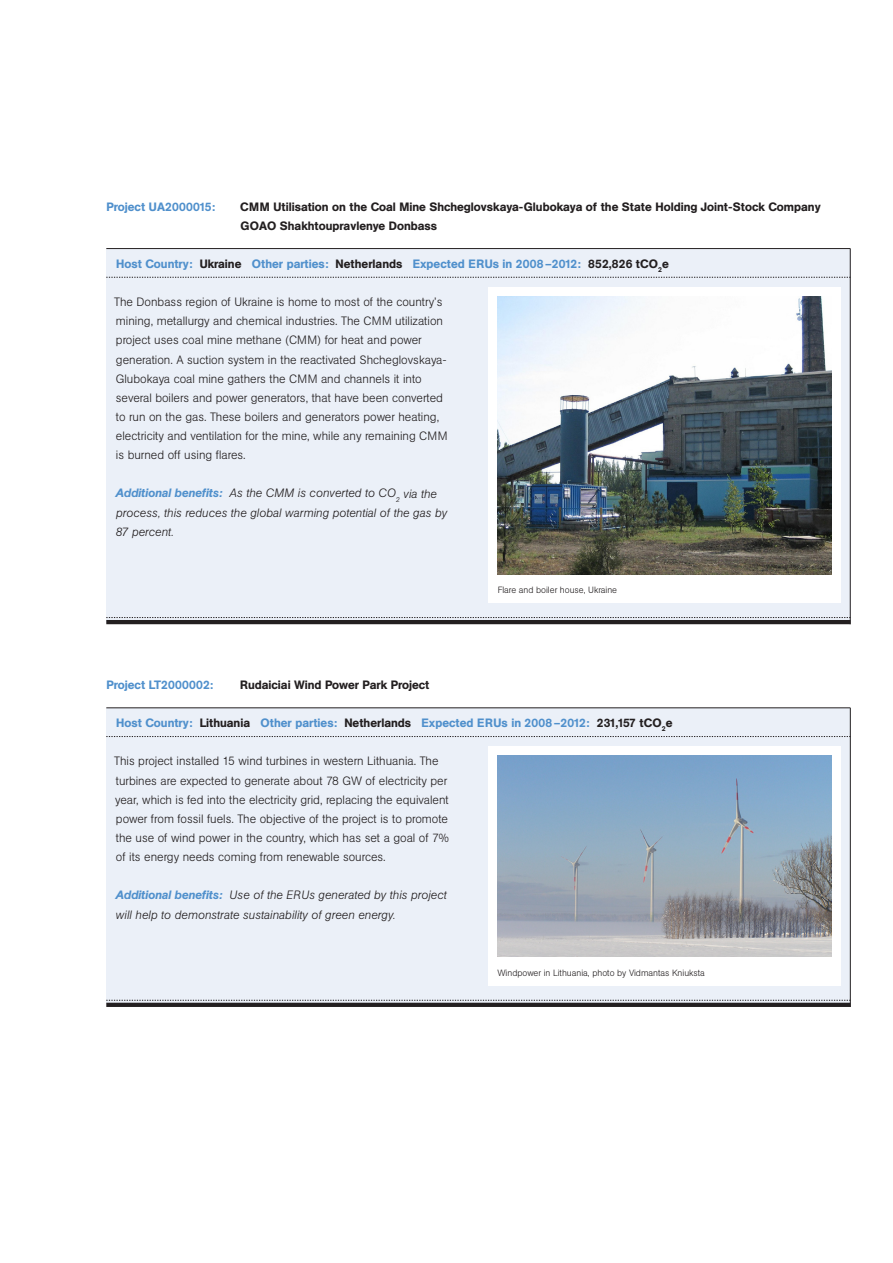
<style>
.page{position:relative;width:893px;height:1263px;background:#fff}
.page>*{position:absolute;margin:0;border:0;box-sizing:border-box;transform-origin:0 0}
.t1{font:300 12px/19.2px "AG Buch BQ";color:#231f20}
.t2{font:italic 300 12px/19.2px "AG Buch BQ";color:#231f20}
.t3{font:500 12px "AG Buch BQ";color:#5090cc}
.t4{font:500 12px/19.2px "AG Buch BQ";color:#231f20}
.t5{font:300 9px "AG Buch BQ";color:#231f20}
.s1{color:#231f20}
.s2{font-weight:500;color:#5090cc}
</style>
<div class="page">
<div style="left:106px;top:249px;width:744px;height:373px;background:#ebf0f8"></div>
<div style="left:488px;top:287px;width:353px;height:316px;background:#fff"></div>
<hr style="left:850px;top:249px;width:1px;height:375px;background:#231f20">
<hr style="left:106px;top:248px;width:744px;height:1px;background:#231f20">
<hr style="left:106px;top:620px;width:744px;height:4px;background:#231f20">
<svg style="left:106px;top:617px;width:744px;height:1px"></svg>
<svg style="left:106px;top:277px;width:744px;height:1px"></svg>
<img style="left:497px;top:297px;width:334px;height:277px">
<div style="left:106px;top:708px;width:744px;height:295px;background:#ebf0f8"></div>
<div style="left:488px;top:746px;width:353px;height:239px;background:#fff"></div>
<img style="left:497px;top:756px;width:334px;height:201px">
<hr style="left:850px;top:708px;width:1px;height:299px;background:#231f20">
<hr style="left:106px;top:1003px;width:744px;height:4px;background:#231f20">
<svg style="left:106px;top:1000px;width:744px;height:1px"></svg>
<svg style="left:106px;top:736px;width:744px;height:1px"></svg>
<hr style="left:106px;top:707px;width:744px;height:1px;background:#231f20">
<p class="t3" style="left:107px;top:199px;width:110px">Project UA2000015:</p>
<p class="t4" style="left:240px;top:197px;width:582px">CMM Utilisation on the Coal Mine Shcheglovskaya-Glubokaya of the State Holding Joint-Stock Company<br>GOAO Shakhtoupravlenye Donbass</p>
<p class="t3" style="left:116px;top:256px;width:554px">Host Country: <span class="s1">Ukraine</span> Other parties: <span class="s1">Netherlands</span> Expected ERUs in 2008–2012: <span class="s1">852,826 tCO</span><sub>2</sub><span class="s1">e</span></p>
<p class="t1" style="left:114px;top:292px;width:335px">The Donbass region of Ukraine is home to most of the country’s mining, metallurgy and chemical industries. The CMM utilization project uses coal mine methane (CMM) for heat and power generation. A suction system in the reactivated Shcheglovskaya-Glubokaya coal mine gathers the CMM and channels it into several boilers and power generators, that have been converted to run on the gas. These boilers and generators power heating, electricity and ventilation for the mine, while any remaining CMM is burned off using flares.</p>
<p class="t2" style="left:115px;top:484px;width:333px"><span class="s2">Additional benefits:</span> As the CMM is converted to CO<sub>2</sub> via the process, this reduces the global warming potential of the gas by<br>87 percent.</p>
<p class="t5" style="left:498px;top:585px;width:121px">Flare and boiler house, Ukraine</p>
<p class="t3" style="left:107px;top:677px;width:108px">Project LT2000002:</p>
<p class="t4" style="left:240px;top:675px;width:191px">Rudaiciai Wind Power Park Project</p>
<p class="t3" style="left:116px;top:716px;width:558px">Host Country: <span class="s1">Lithuania</span> Other parties: <span class="s1">Netherlands</span> Expected ERUs in 2008–2012: <span class="s1">231,157 tCO</span><sub>2</sub><span class="s1">e</span></p>
<p class="t1" style="left:114px;top:752px;width:336px">This project installed 15 wind turbines in western Lithuania. The turbines are expected to generate about 78 GW of electricity per year, which is fed into the electricity grid, replacing the equivalent power from fossil fuels. The objective of the project is to promote the use of wind power in the country, which has set a goal of 7% of its energy needs coming from renewable sources.</p>
<p class="t2" style="left:115px;top:886px;width:333px"><span class="s2">Additional benefits:</span> Use of the ERUs generated by this project will help to demonstrate sustainability of green energy.</p>
<p class="t5" style="left:497px;top:967px;width:209px">Windpower in Lithuania, photo by Vidmantas Kniuksta</p>
</div>
